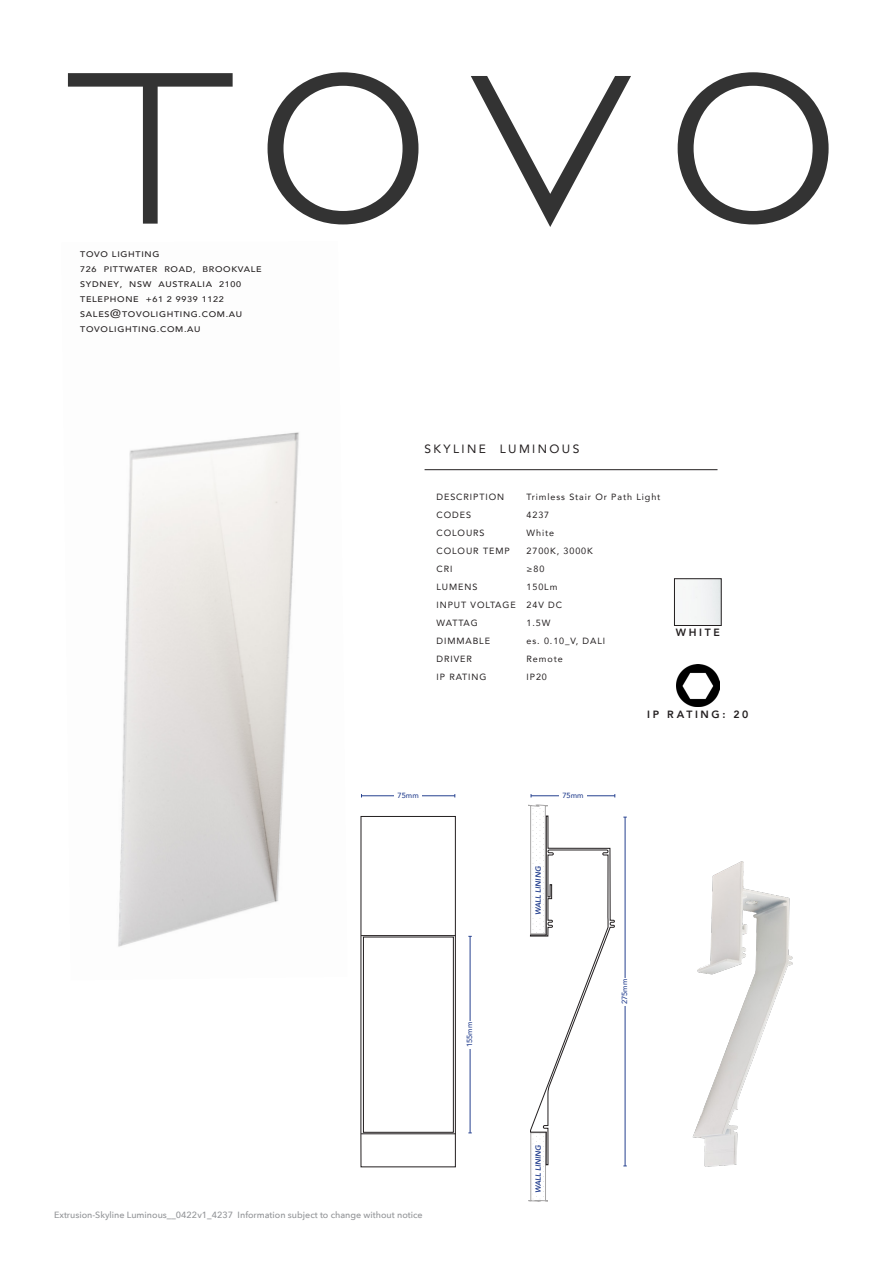
<style>
.page{position:relative;width:893px;height:1263px;background:#fff}
.page>*{position:absolute;margin:0;border:0;box-sizing:border-box;transform-origin:0 0}
.t1{font:12px "Avenir";letter-spacing:.2em;color:#231f20}
.t2{font:800 10.5px "Avenir";letter-spacing:.255em;color:#231f20}
.TOVO_DESCRIPTION_STY{font:9px "Avenir";letter-spacing:.1em;color:#231f20}
.t3{font:500 9px "Avenir Next";color:#939598}
.TOVO_Style{font:500 8.1px "Avenir";letter-spacing:.075em;color:#231f20;scale:1.11 1}
.t4{font:italic 800 7.5px "Avenir";letter-spacing:-.005em;color:#25408f}
.t5{font:500 7.5px "Avenir";color:#25408f}
.s1{font-family:"Avenir Next";font-weight:400;font-size:12.15px}
</style>
<div class="page">
<img style="left:118px;top:432px;width:181px;height:515px">
<svg style="left:68px;top:73px;width:165px;height:151px"></svg>
<svg style="left:268px;top:72px;width:150px;height:152px"></svg>
<svg style="left:471px;top:76px;width:160px;height:151px"></svg>
<svg style="left:678px;top:72px;width:151px;height:152px"></svg>
<hr style="left:425px;top:469px;width:292px;height:1px;background:#231f20">
<img style="left:676px;top:664px;width:43px;height:43px">
<div style="left:674px;top:578px;width:48px;height:48px;border:1px solid #231f20"></div>
<svg style="left:361px;top:816px;width:95px;height:351px"></svg>
<div style="left:363px;top:937px;width:90px;height:195px;border:1px solid #231f20"></div>
<hr style="left:361px;top:935px;width:94px;height:1px;background:#231f20">
<hr style="left:361px;top:1133px;width:95px;height:1px;background:#231f20">
<svg style="left:528px;top:805px;width:87px;height:396px"></svg>
<hr style="left:361px;top:795px;width:94px;height:1px;background:#25408f">
<div style="left:394px;top:790px;width:28px;height:10px;background:#fff"></div>
<div style="left:533px;top:1144px;width:10px;height:50px;background:#fff"></div>
<hr style="left:470px;top:936px;width:1px;height:197px;background:#25408f">
<div style="left:465px;top:1021px;width:9px;height:27px;background:#fff"></div>
<div style="left:533px;top:866px;width:10px;height:50px;background:#fff"></div>
<hr style="left:531px;top:795px;width:84px;height:1px;background:#25408f">
<div style="left:559px;top:790px;width:28px;height:10px;background:#fff"></div>
<hr style="left:625px;top:817px;width:1px;height:349px;background:#25408f">
<div style="left:620px;top:978px;width:9px;height:27px;background:#fff"></div>
<img style="left:692px;top:861px;width:101px;height:306px">
<p class="TOVO_Style" style="left:80px;top:247px;width:73px">TOVO LIGHTING</p>
<p class="TOVO_Style" style="left:80px;top:262px;width:165px">726 PITTWATER ROAD, BROOKVALE</p>
<p class="TOVO_Style" style="left:80px;top:277px;width:146px">SYDNEY, NSW AUSTRALIA 2100</p>
<p class="TOVO_Style" style="left:80px;top:292px;width:131px">TELEPHONE +61 2 9939 1122</p>
<p class="TOVO_Style" style="left:80px;top:307px;width:147px">SALES<span class="s1">@</span>TOVOLIGHTING.COM.AU</p>
<p class="TOVO_Style" style="left:80px;top:322px;width:110px">TOVOLIGHTING.COM.AU</p>
<p class="t1" style="left:425px;top:439px;width:156px">SKYLINE LUMINOUS</p>
<p class="TOVO_DESCRIPTION_STY" style="left:437px;top:489px;width:69px">DESCRIPTION</p>
<p class="TOVO_DESCRIPTION_STY" style="left:527px;top:489px;width:135px">Trimless Stair Or Path Light</p>
<p class="TOVO_DESCRIPTION_STY" style="left:437px;top:507px;width:36px">CODES</p>
<p class="TOVO_DESCRIPTION_STY" style="left:527px;top:507px;width:24px">4237</p>
<p class="TOVO_DESCRIPTION_STY" style="left:437px;top:525px;width:50px">COLOURS</p>
<p class="TOVO_DESCRIPTION_STY" style="left:527px;top:525px;width:29px">White</p>
<p class="TOVO_DESCRIPTION_STY" style="left:437px;top:543px;width:75px">COLOUR TEMP</p>
<p class="TOVO_DESCRIPTION_STY" style="left:527px;top:543px;width:68px">2700K, 3000K</p>
<p class="TOVO_DESCRIPTION_STY" style="left:437px;top:561px;width:17px">CRI</p>
<p class="TOVO_DESCRIPTION_STY" style="left:527px;top:561px;width:19px">≥80</p>
<p class="TOVO_DESCRIPTION_STY" style="left:437px;top:579px;width:42px">LUMENS</p>
<p class="TOVO_DESCRIPTION_STY" style="left:527px;top:579px;width:32px">150Lm</p>
<p class="TOVO_DESCRIPTION_STY" style="left:437px;top:597px;width:127px">INPUT VOLTAGE 24V DC</p>
<p class="TOVO_DESCRIPTION_STY" style="left:437px;top:615px;width:43px">WATTAG</p>
<p class="TOVO_DESCRIPTION_STY" style="left:527px;top:615px;width:25px">1.5W</p>
<p class="TOVO_DESCRIPTION_STY" style="left:437px;top:633px;width:55px">DIMMABLE</p>
<p class="TOVO_DESCRIPTION_STY" style="left:527px;top:633px;width:80px">es. 0.10_V, DALI</p>
<p class="TOVO_DESCRIPTION_STY" style="left:437px;top:651px;width:37px">DRIVER</p>
<p class="TOVO_DESCRIPTION_STY" style="left:527px;top:651px;width:38px">Remote</p>
<p class="TOVO_DESCRIPTION_STY" style="left:437px;top:669px;width:51px">IP RATING</p>
<p class="TOVO_DESCRIPTION_STY" style="left:527px;top:669px;width:22px">IP20</p>
<p class="t2" style="left:647px;top:706px;width:103px">IP RATING: 20</p>
<p class="t2" style="left:676px;top:624px;width:46px">WHITE</p>
<p class="t5" style="left:398px;top:789px;width:23px">75mm</p>
<p class="t5" style="left:463px;top:1047px;width:27px;rotate:-90deg">155mm</p>
<p class="t5" style="left:562px;top:789px;width:23px">75mm</p>
<p class="t4" style="left:534px;top:915px;width:50px;rotate:-90deg">WALL LINING</p>
<p class="t5" style="left:618px;top:1004px;width:27px;rotate:-90deg">275mm</p>
<p class="t4" style="left:534px;top:1193px;width:50px;rotate:-90deg">WALL LINING</p>
<p class="t3" style="left:54px;top:1207px;width:370px">Extrusion-Skyline Luminous__0422v1_4237 Information subject to change without notice</p>
</div>
